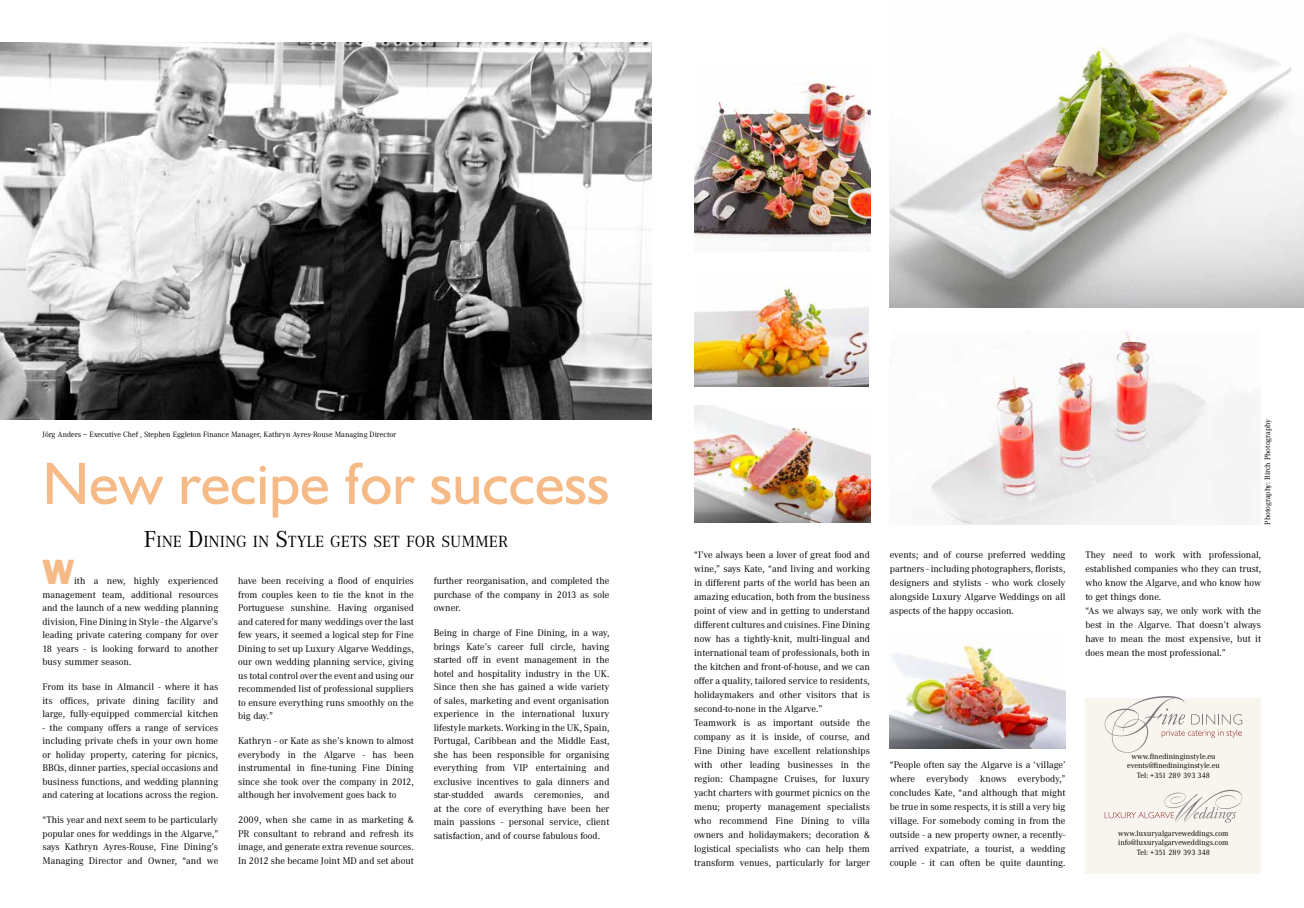
<style>
.page{position:relative;width:1304px;height:908px;background:#fff}
.page>*{position:absolute;margin:0;border:0;box-sizing:border-box;transform-origin:0 0}
.t1{font:60px "Humanist 521 BT";color:#f5ba86}
.t2{font:800 36px "Franklin Gothic";color:#f5ba86}
.t3{font:16.8px "Corporate A";color:#000}
.t4{font:10px/13.5px "Corporate A";color:#000;text-align:justify}
.t5{font:8px/9.6px "Corporate A";color:#000;text-align:center}
.s1{font-size:24px}
</style>
<div class="page">
<img style="left:889px;top:39px;width:415px;height:268px">
<img style="left:0;top:43px;width:652px;height:377px">
<img style="left:931px;top:330px;width:316px;height:194px">
<img style="left:694px;top:74px;width:176px;height:164px">
<img style="left:694px;top:282px;width:174px;height:104px">
<img style="left:694px;top:405px;width:176px;height:117px">
<img style="left:889px;top:642px;width:176px;height:105px">
<div style="left:1086px;top:698px;width:175px;height:175px;background:#f8f5ee"></div>
<svg style="left:1105px;top:696px;width:137px;height:56px"></svg>
<svg style="left:1105px;top:789px;width:137px;height:33px"></svg>
<p class="t5" style="left:43px;top:429px;width:355px">Jörg Anders – Executive Chef , Stephen Eggleton Finance Manager, Kathryn Ayres-Rouse Managing Director</p>
<h1 class="t1" style="left:43px;top:446px;width:568px">New recipe for success</h1>
<h3 class="t3" style="left:144px;top:532px;width:366px"><span class="s1">F</span>INE <span class="s1">D</span>INING IN <span class="s1">S</span>TYLE GETS SET FOR SUMMER</h3>
<h2 class="t2" style="left:42px;top:548px;width:34px">W</h2>
<p class="t4" style="left:43px;top:574px;width:177px;text-indent:32px">ith a new, highly experienced management team, additional resources and the launch of a new wedding planning division, Fine Dining in Style - the Algarve’s leading private catering company for over 18 years - is looking forward to another busy summer season.</p>
<p class="t4" style="left:43px;top:680px;width:177px">From its base in Almancil - where it has its offices, private dining facility and large, fully-equipped commercial kitchen</p>
<p class="t4" style="left:43px;top:720px;width:177px">- the company offers a range of services including private chefs in your own home or holiday property, catering for picnics, BBQs, dinner parties, special occasions and business functions, and wedding planning and catering at locations across the region.</p>
<p class="t4" style="left:43px;top:813px;width:177px">“This year and next seem to be particularly popular ones for weddings in the Algarve,” says Kathryn Ayres-Rouse, Fine Dining’s Managing Director and Owner, “and we</p>
<p class="t4" style="left:238px;top:574px;width:177px">have been receiving a flood of enquiries from couples keen to tie the knot in the Portuguese sunshine. Having organised and catered for many weddings over the last few years, it seemed a logical step for Fine Dining to set up Luxury Algarve Weddings, our own wedding planning service, giving us total control over the event and using our recommended list of professional suppliers to ensure everything runs smoothly on the big day.”</p>
<p class="t4" style="left:238px;top:734px;width:177px">Kathryn - or Kate as she’s known to almost everybody in the Algarve - has been instrumental in fine-tuning Fine Dining since she took over the company in 2012, although her involvement goes back to</p>
<p class="t4" style="left:238px;top:813px;width:177px">2009, when she came in as marketing &amp; PR consultant to rebrand and refresh its image, and generate extra revenue sources.<br>In 2012 she became Joint MD and set about</p>
<p class="t4" style="left:434px;top:574px;width:177px">further reorganisation, and completed the purchase of the company in 2013 as sole owner.</p>
<p class="t4" style="left:434px;top:626px;width:177px">Being in charge of Fine Dining, in a way, brings Kate’s career full circle, having started off in event management in the hotel and hospitality industry in the UK.<br>Since then she has gained a wide variety of sales, marketing and event organisation experience in the international luxury lifestyle markets. Working in the UK, Spain, Portugal, Caribbean and the Middle East, she has been responsible for organising everything from VIP entertaining and exclusive incentives to gala dinners and star-studded awards ceremonies, and at the core of everything have been her main passions - personal service, client satisfaction, and of course fabulous food.</p>
<p class="t4" style="left:694px;top:547px;width:177px;line-height:14px;text-align:left">“I’ve always been a lover of great food and wine,” says Kate, “and living and working in different parts of the world has been an amazing education, both from the business point of view and in getting to understand different cultures and cuisines. Fine Dining now has a tightly-knit, multi-lingual and international team of professionals, both in the kitchen and front-of-house, and we can offer a quality, tailored service to residents, holidaymakers and other visitors that is second-to-none in the Algarve.”<br>Teamwork is as important outside the company as it is inside, of course, and Fine Dining have excellent relationships with other leading businesses in the region: Champagne Cruises, for luxury yacht charters with gourmet picnics on the menu; property management specialists who recommend Fine Dining to villa owners and holidaymakers; decoration &amp; logistical specialists who can help them transform venues, particularly for larger</p>
<p class="t4" style="left:890px;top:547px;width:177px;line-height:14px">events; and of course preferred wedding partners - including photographers, florists, designers and stylists - who work closely alongside Luxury Algarve Weddings on all aspects of the happy occasion.</p>
<p class="t4" style="left:890px;top:757px;width:177px;line-height:14px">“People often say the Algarve is a ‘village’ where everybody knows everybody,” concludes Kate, “and although that might be true in some respects, it is still a very big village. For somebody coming in from the outside - a new property owner, a recently&shy;arrived expatriate, a tourist, a wedding couple - it can often be quite daunting.</p>
<p class="t5" style="left:1263px;top:524px;width:107px;rotate:-90deg">Photography: Birch Photography</p>
<p class="t4" style="left:1085px;top:547px;width:177px;line-height:14.1px;text-align:left">They need to work with professional, established companies who they can trust, who know the Algarve, and who know how to get things done.<br>“As we always say, we only work with the best in the Algarve. That doesn’t always have to mean the most expensive, but it does mean the most professional.”</p>
<p class="t5" style="left:1127px;top:751px;width:94px">www.finedininginstyle.eu events@finedininginstyle.eu<br>Tel: +351 289 393 348</p>
<p class="t5" style="left:1118px;top:827px;width:112px">www.luxuryalgarveweddings.com info@luxuryalgarveweddings.com<br>Tel: +351 289 393 348</p>
</div>
